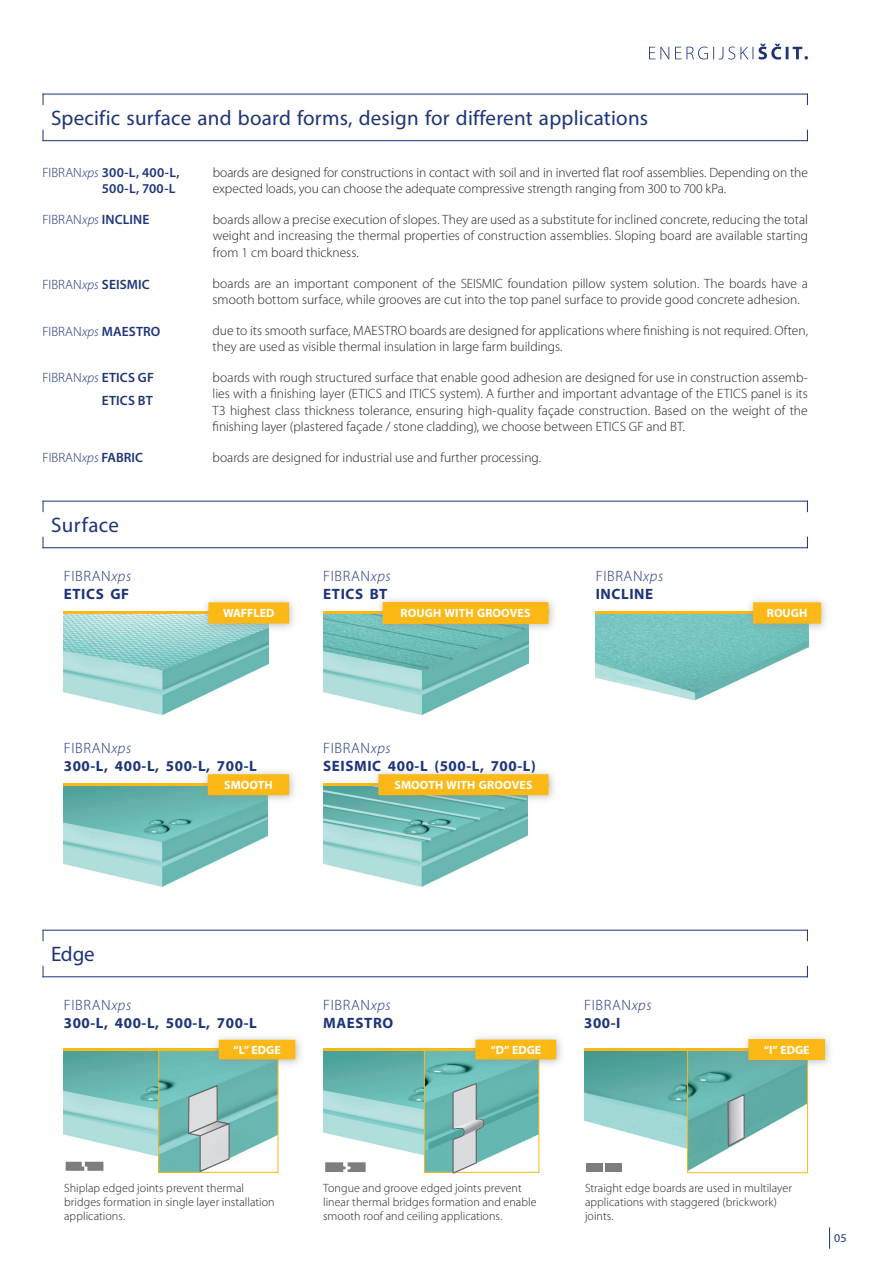
<style>
.page{position:relative;width:893px;height:1263px;background:#fff}
.page>*{position:absolute;margin:0;border:0;box-sizing:border-box;transform-origin:0 0}
.t1{font:21px "Myriad Pro";letter-spacing:.01em;color:#1d3479}
.t2{font:700 15px/18px "Myriad Pro";letter-spacing:.04em;color:#1d3479}
.t3{font:300 15px/18px "Myriad Pro";letter-spacing:.045em;color:#1d3479}
.t4{font:300 13.5px/16.2px "Myriad Pro";color:#231f20}
.t5{font:600 13.5px/22.5px "Myriad Pro";letter-spacing:.01em;color:#1d3479;text-align:right}
.t6{font:300 13.5px "Myriad Pro";color:#1d3479}
.t7{font:300 12px/14.4px "Myriad Pro";letter-spacing:.005em;color:#231f20}
.t8{font:700 12px "Myriad Pro";letter-spacing:.005em;color:#fff}
.t9{font:12px "Myriad Pro";color:#1d3479}
.s1{font-weight:300}
.s2{font-weight:300;font-style:italic}
.s3{font-style:italic}
.s4{font-weight:600}
.s5{font-weight:700}
</style>
<div class="page">
<svg style="left:649px;top:44px;width:159px;height:16px"></svg>
<hr style="left:43px;top:94px;width:765px;height:1px;background:#1d3479">
<hr style="left:43px;top:140px;width:765px;height:1px;background:#1d3479">
<img style="left:323px;top:614px;width:206px;height:101px">
<hr style="left:323px;top:612px;width:226px;height:2px;background:#fcb814">
<img style="left:596px;top:614px;width:212px;height:87px">
<hr style="left:596px;top:612px;width:225px;height:2px;background:#fcb814">
<img style="left:64px;top:614px;width:204px;height:101px">
<hr style="left:64px;top:612px;width:225px;height:2px;background:#fcb814">
<img style="left:64px;top:786px;width:204px;height:101px">
<hr style="left:64px;top:783px;width:225px;height:3px;background:#fcb814">
<div style="left:200px;top:767px;width:98px;height:37px;background:#939598;opacity:.61"></div>
<div style="left:208px;top:775px;width:80px;height:19px;background:#fcb814"></div>
<div style="left:208px;top:774px;width:81px;height:21px;border:2px solid #fcb814"></div>
<img style="left:323px;top:786px;width:204px;height:101px">
<hr style="left:323px;top:783px;width:226px;height:3px;background:#fcb814">
<div style="left:371px;top:767px;width:186px;height:37px;background:#939598;opacity:.61"></div>
<div style="left:379px;top:775px;width:169px;height:19px;background:#fcb814"></div>
<div style="left:378px;top:774px;width:171px;height:21px;border:2px solid #fcb814"></div>
<hr style="left:43px;top:501px;width:765px;height:1px;background:#1d3479">
<hr style="left:43px;top:547px;width:765px;height:1px;background:#1d3479">
<img style="left:584px;top:1051px;width:103px;height:98px">
<img style="left:689px;top:1051px;width:117px;height:120px">
<div style="left:687px;top:1049px;width:121px;height:124px;border:1px solid #fcb814"></div>
<div style="left:605px;top:1163px;width:17px;height:8px;background:#807d7e"></div>
<div style="left:586px;top:1163px;width:17px;height:8px;background:#807d7e"></div>
<hr style="left:584px;top:1048px;width:222px;height:3px;background:#fcb814">
<div style="left:741px;top:1032px;width:93px;height:37px;background:#939598;opacity:.61"></div>
<div style="left:749px;top:1040px;width:75px;height:19px;background:#fcb814"></div>
<div style="left:748px;top:1039px;width:77px;height:21px;border:2px solid #fcb814"></div>
<svg style="left:727px;top:1093px;width:19px;height:55px"></svg>
<img style="left:64px;top:1051px;width:94px;height:106px">
<img style="left:160px;top:1052px;width:116px;height:119px">
<div style="left:158px;top:1050px;width:120px;height:123px;border:1px solid #fcb814"></div>
<svg style="left:66px;top:1162px;width:37px;height:9px"></svg>
<hr style="left:64px;top:1048px;width:213px;height:3px;background:#fcb814">
<div style="left:211px;top:1033px;width:93px;height:36px;background:#939598;opacity:.61"></div>
<div style="left:220px;top:1040px;width:75px;height:18px;background:#fcb814"></div>
<div style="left:219px;top:1040px;width:76px;height:19px;border:2px solid #fcb814"></div>
<div style="left:206px;top:1129px;width:55px;height:41px;background:#939598;opacity:.61"></div>
<div style="left:196px;top:1127px;width:53px;height:40px;background:#939598;opacity:.61"></div>
<svg style="left:187px;top:1084px;width:43px;height:89px;background:#afc7c5"></svg>
<img style="left:323px;top:1051px;width:101px;height:109px">
<img style="left:426px;top:1051px;width:111px;height:120px">
<div style="left:424px;top:1049px;width:115px;height:124px;border:1px solid #fcb814"></div>
<svg style="left:325px;top:1162px;width:41px;height:10px"></svg>
<hr style="left:323px;top:1048px;width:222px;height:3px;background:#fcb814">
<div style="left:468px;top:1033px;width:97px;height:36px;background:#939598;opacity:.61"></div>
<div style="left:476px;top:1040px;width:79px;height:19px;background:#fcb814"></div>
<svg style="left:451px;top:1082px;width:34px;height:92px;background:#adc6c4"></svg>
<hr style="left:43px;top:930px;width:765px;height:1px;background:#1d3479">
<hr style="left:43px;top:976px;width:765px;height:1px;background:#1d3479">
<svg style="left:829px;top:1227px;width:1px;height:22px"></svg>
<div style="left:375px;top:595px;width:182px;height:38px;background:#939598;opacity:.61"></div>
<div style="left:383px;top:603px;width:165px;height:20px;background:#fcb814"></div>
<div style="left:383px;top:602px;width:166px;height:22px;border:2px solid #fcb814"></div>
<div style="left:746px;top:595px;width:84px;height:38px;background:#939598;opacity:.61"></div>
<div style="left:754px;top:603px;width:66px;height:20px;background:#fcb814"></div>
<div style="left:753px;top:602px;width:68px;height:22px;border:2px solid #fcb814"></div>
<div style="left:201px;top:595px;width:97px;height:38px;background:#939598;opacity:.61"></div>
<div style="left:209px;top:603px;width:79px;height:20px;background:#fcb814"></div>
<div style="left:208px;top:602px;width:81px;height:21px;border:2px solid #fcb814"></div>
<h1 class="t1" style="left:51px;top:105px;width:599px">Specific surface and board forms, design for different applications</h1>
<p class="t5" style="left:102px;top:164px;width:79px;line-height:16.2px;text-align:left;text-indent:-59px"><span class="s1">FIBRAN</span><span class="s2">xps</span> 300-L, 400-L,<br>500-L, 700-L</p>
<p class="t4" style="left:213px;top:164px;width:597px">boards are designed for constructions in contact with soil and in inverted flat roof assemblies. Depending on the expected loads, you can choose the adequate compressive strength ranging from 300 to 700 kPa.</p>
<p class="t5" style="left:43px;top:208px;width:108px"><span class="s1">FIBRAN</span><span class="s2">xps</span> INCLINE</p>
<p class="t4" style="left:213px;top:212px;width:597px;text-align:justify">boards allow a precise execution of slopes. They are used as a substitute for inclined concrete, reducing the total weight and increasing the thermal properties of construction assemblies. Sloping board are available starting from 1 cm board thickness.</p>
<p class="t5" style="left:43px;top:273px;width:109px"><span class="s1">FIBRAN</span><span class="s2">xps</span> SEISMIC</p>
<p class="t4" style="left:213px;top:275px;width:597px">boards are an important component of the SEISMIC foundation pillow system solution. The boards have a smooth bottom surface, while grooves are cut into the top panel surface to provide good concrete adhesion.</p>
<p class="t5" style="left:43px;top:320px;width:119px"><span class="s1">FIBRAN</span><span class="s2">xps</span> MAESTRO</p>
<p class="t4" style="left:213px;top:322px;width:597px">due to its smooth surface, MAESTRO boards are designed for applications where finishing is not required. Often, they are used as visible thermal insulation in large farm buildings.</p>
<p class="t5" style="left:43px;top:366px;width:113px"><span class="s1">FIBRAN</span><span class="s2">xps</span> ETICS GF<br>ETICS BT</p>
<p class="t4" style="left:213px;top:370px;width:597px;text-align:justify">boards with rough structured surface that enable good adhesion are designed for use in construction assemb&shy;lies with a finishing layer (ETICS and ITICS system). A further and important advantage of the ETICS panel is its T3 highest class thickness tolerance, ensuring high-quality façade construction. Based on the weight of the finishing layer (plastered façade / stone cladding), we choose between ETICS GF and BT.</p>
<p class="t6" style="left:43px;top:450px;width:102px">FIBRAN<span class="s3">xps</span> <span class="s4">FABRIC</span></p>
<p class="t4" style="left:213px;top:449px;width:330px">boards are designed for industrial use and further processing.</p>
<h1 class="t1" style="left:51px;top:512px;width:70px">Surface</h1>
<p class="t2" style="left:64px;top:566px;width:69px"><span class="s1">FIBRAN</span><span class="s2">xps<br></span>ETICS GF</p>
<p class="t2" style="left:323px;top:566px;width:69px"><span class="s1">FIBRAN</span><span class="s2">xps<br></span>ETICS BT</p>
<p class="t2" style="left:596px;top:566px;width:69px"><span class="s1">FIBRAN</span><span class="s2">xps<br></span>INCLINE</p>
<p class="t8" style="left:223px;top:606px;width:53px">WAFFLED</p>
<p class="t8" style="left:401px;top:606px;width:132px">ROUGH WITH GROOVES</p>
<p class="t8" style="left:767px;top:606px;width:42px">ROUGH</p>
<p class="t2" style="left:64px;top:738px;width:194px"><span class="s1">FIBRAN</span><span class="s2">xps<br></span>300-L, 400-L, 500-L, 700-L</p>
<p class="t8" style="left:224px;top:777px;width:50px">SMOOTH</p>
<p class="t2" style="left:323px;top:738px;width:214px"><span class="s1">FIBRAN</span><span class="s2">xps<br></span>SEISMIC 400-L (500-L, 700-L)</p>
<p class="t8" style="left:394px;top:777px;width:140px">SMOOTH WITH GROOVES</p>
<h1 class="t1" style="left:51px;top:941px;width:45px">Edge</h1>
<p class="t2" style="left:64px;top:995px;width:194px"><span class="s1">FIBRAN</span><span class="s2">xps<br></span>300-L, 400-L, 500-L, 700-L</p>
<p class="t8" style="left:233px;top:1042px;width:49px">“L” EDGE</p>
<p class="t2" style="left:323px;top:995px;width:72px"><span class="s1">FIBRAN</span><span class="s2">xps<br></span>MAESTRO</p>
<p class="t8" style="left:490px;top:1042px;width:53px">“D” EDGE</p>
<p class="t3" style="left:584px;top:996px;width:69px">FIBRAN<span class="s3">xps<br></span><span class="s5">300-I</span></p>
<p class="t8" style="left:764px;top:1042px;width:48px">“I” EDGE</p>
<p class="t7" style="left:64px;top:1181px;width:212px">Shiplap edged joints prevent thermal bridges formation in single layer installation applications.</p>
<p class="t7" style="left:323px;top:1181px;width:215px">Tongue and groove edged joints prevent linear thermal bridges formation and enable smooth roof and ceiling applications.</p>
<p class="t7" style="left:585px;top:1181px;width:208px">Straight edge boards are used in multilayer applications with staggered (brickwork) joints.</p>
<p class="t9" style="left:834px;top:1231px;width:14px">05</p>
</div>
